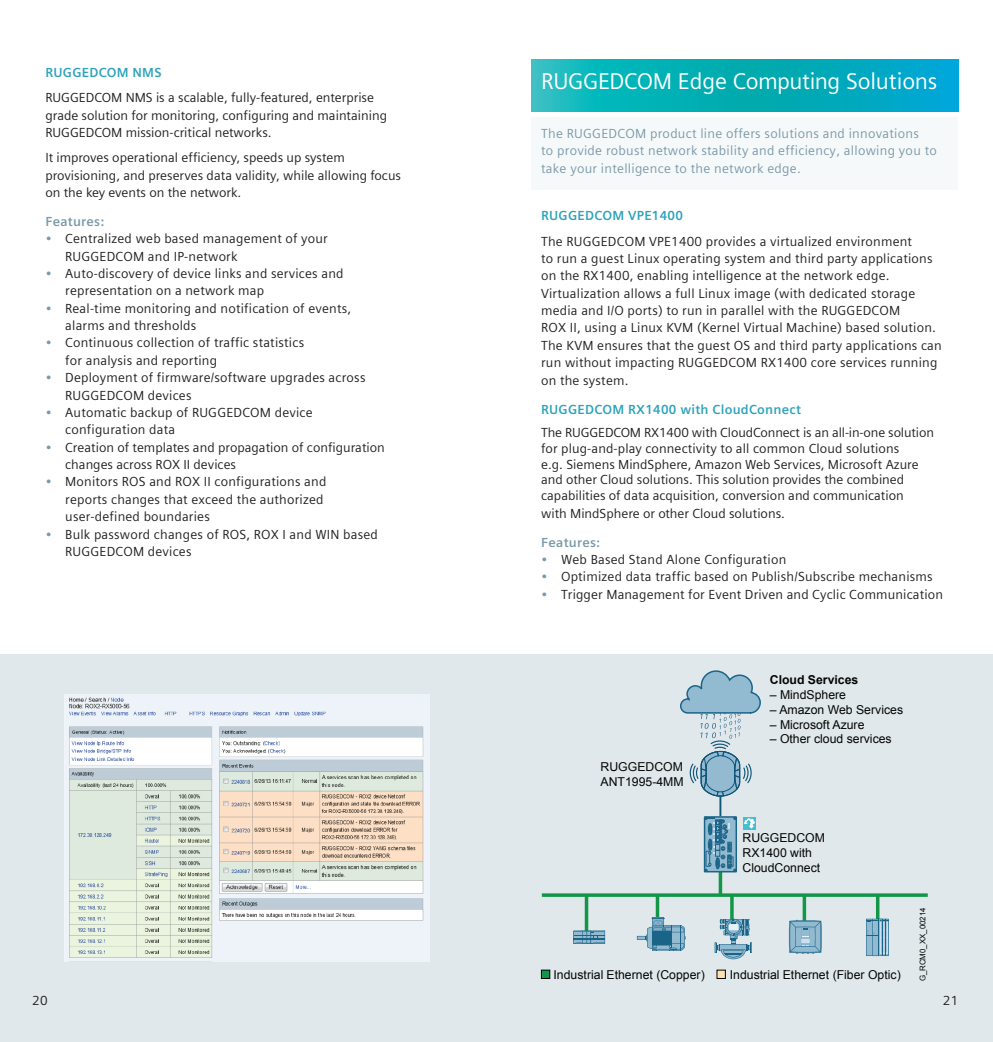
<style>
.page{position:relative;width:993px;height:1042px;background:#fff}
.page>*{position:absolute;margin:0;border:0;box-sizing:border-box;transform-origin:0 0}
.t1{font:22.75px "Siemens Sans";letter-spacing:-.015em;color:#fff}
.t2{font:13.12px/17.3px "Siemens Sans Global";letter-spacing:.015em;color:#231f20}
.t3{font:13.12px/17.3px "Siemens Sans";color:#231f20}
.t4{font:13.12px/17.3px "Siemens Sans Global";letter-spacing:.02em;color:#7b99a9}
.t5{font:700 13.12px "Siemens Sans";letter-spacing:.02em;color:#2da3bb}
.t6{font:700 13.12px "Siemens Sans";letter-spacing:.02em;color:#7b99a9}
.t7{font:12.25px/14.7px "Arial";color:#040503}
.t8{font:700 12.25px "Arial";color:#040503}
.t9{font:7.88px "Arial";color:#040503}
.s1{color:#7b99a9}
</style>
<div class="page">
<div style="left:0;top:655px;width:496px;height:387px;background:#e0e8ec"></div>
<div style="left:496px;top:655px;width:496px;height:387px;background:#e0e8ec"></div>
<div style="left:541px;top:970px;width:8px;height:8px;background:#119747"></div>
<div style="left:541px;top:969px;width:9px;height:10px;border:1px solid #040503"></div>
<div style="left:716px;top:970px;width:9px;height:8px;background:#fde1b3"></div>
<svg style="left:541px;top:893px;width:386px;height:4px"></svg>
<hr style="left:719px;top:777px;width:2px;height:39px;background:#105679">
<svg style="left:718px;top:872px;width:4px;height:23px"></svg>
<svg style="left:655px;top:894px;width:4px;height:23px"></svg>
<svg style="left:875px;top:894px;width:4px;height:25px"></svg>
<hr style="left:802px;top:894px;width:3px;height:39px;background:#119747">
<svg style="left:584px;top:894px;width:4px;height:36px"></svg>
<hr style="left:730px;top:894px;width:3px;height:35px;background:#119747">
<svg style="left:680px;top:670px;width:81px;height:132px"></svg>
<div style="left:703px;top:816px;width:33px;height:56px;border:1px solid #1a6487"></div>
<svg style="left:704px;top:817px;width:32px;height:54px;background:#5f95b1"></svg>
<div style="left:743px;top:816px;width:12px;height:13px;background:#45bed3"></div>
<svg style="left:744px;top:818px;width:10px;height:10px"></svg>
<hr style="left:636px;top:936px;width:10px;height:4px;background:#cbdae1">
<svg style="left:637px;top:917px;width:48px;height:34px"></svg>
<svg style="left:714px;top:918px;width:37px;height:41px"></svg>
<svg style="left:788px;top:920px;width:33px;height:33px"></svg>
<svg style="left:573px;top:930px;width:32px;height:14px"></svg>
<svg style="left:866px;top:919px;width:22px;height:37px"></svg>
<hr style="left:884px;top:919px;width:1px;height:37px;background:#1a6487">
<hr style="left:878px;top:919px;width:1px;height:37px;background:#1a6487">
<hr style="left:881px;top:919px;width:1px;height:37px;background:#1a6487">
<div style="left:531px;top:117px;width:426px;height:73px;background:#f6f9fa"></div>
<svg style="left:531px;top:60px;width:426px;height:52px;background:#05aebb"></svg>
<img style="left:64px;top:694px;width:365px;height:267px">
<p class="t5" style="left:45px;top:65px;width:118px">RUGGEDCOM NMS</p>
<p class="t3" style="left:45px;top:89px;width:343px">RUGGEDCOM NMS is a scalable, fully-featured, enterprise grade solution for monitoring, configuring and maintaining<br>RUGGEDCOM mission-critical networks.</p>
<p class="t3" style="left:45px;top:149px;width:357px">It improves operational efficiency, speeds up system provisioning, and preserves data validity, while allowing focus on the key events on the network.</p>
<p class="t6" style="left:45px;top:214px;width:60px">Features:</p>
<p class="t2" style="left:65px;top:230px;width:264px;text-indent:-20px"><span class="s1">•</span> Centralized web based management of your<br>RUGGEDCOM and IP-network</p>
<p class="t2" style="left:65px;top:265px;width:280px;text-indent:-20px"><span class="s1">•</span> Auto-discovery of device links and services and representation on a network map</p>
<p class="t2" style="left:65px;top:300px;width:287px;text-indent:-20px"><span class="s1">•</span> Real-time monitoring and notification of events, alarms and thresholds</p>
<p class="t2" style="left:65px;top:334px;width:240px;text-indent:-20px"><span class="s1">•</span> Continuous collection of traffic statistics for analysis and reporting</p>
<p class="t2" style="left:65px;top:369px;width:302px;text-indent:-20px"><span class="s1">•</span> Deployment of firmware/software upgrades across<br>RUGGEDCOM devices</p>
<p class="t2" style="left:65px;top:404px;width:249px;text-indent:-20px"><span class="s1">•</span> Automatic backup of RUGGEDCOM device configuration data</p>
<p class="t2" style="left:65px;top:438px;width:321px;text-indent:-20px"><span class="s1">•</span> Creation of templates and propagation of configuration changes across ROX II devices</p>
<p class="t2" style="left:65px;top:473px;width:262px;text-indent:-20px"><span class="s1">•</span> Monitors ROS and ROX II configurations and reports changes that exceed the authorized user-defined boundaries</p>
<p class="t2" style="left:65px;top:525px;width:314px;text-indent:-20px"><span class="s1">•</span> Bulk password changes of ROS, ROX I and WIN based<br>RUGGEDCOM devices</p>
<h1 class="t1" style="left:541px;top:69px;width:398px">RUGGEDCOM Edge Computing Solutions</h1>
<p class="t4" style="left:541px;top:125px;width:397px">The RUGGEDCOM product line offers solutions and innovations<br>to provide robust network stability and efficiency, allowing you to take your intelligence to the network edge.</p>
<p class="t5" style="left:541px;top:208px;width:143px">RUGGEDCOM VPE1400</p>
<p class="t2" style="left:541px;top:232px;width:402px">The RUGGEDCOM VPE1400 provides a virtualized environment<br>to run a guest Linux operating system and third party applications on the RX1400, enabling intelligence at the network edge.<br>Virtualization allows a full Linux image (with dedicated storage media and I/O ports) to run in parallel with the RUGGEDCOM<br>ROX II, using a Linux KVM (Kernel Virtual Machine) based solution.<br>The KVM ensures that the guest OS and third party applications can run without impacting RUGGEDCOM RX1400 core services running on the system.</p>
<p class="t5" style="left:541px;top:401px;width:261px">RUGGEDCOM RX1400 with CloudConnect</p>
<p class="t3" style="left:541px;top:425px;width:394px;line-height:15.8px">The RUGGEDCOM RX1400 with CloudConnect is an all-in-one solution for plug-and-play connectivity to all common Cloud solutions<br>e.g. Siemens MindSphere, Amazon Web Services, Microsoft Azure and other Cloud solutions. This solution provides the combined capabilities of data acquisition, conversion and communication</p>
<p class="t3" style="left:541px;top:504px;width:245px">with MindSphere or other Cloud solutions.</p>
<p class="t6" style="left:541px;top:534px;width:60px">Features:</p>
<p class="t2" style="left:541px;top:551px;width:246px"><span class="s1">•</span> Web Based Stand Alone Configuration</p>
<p class="t2" style="left:541px;top:568px;width:393px"><span class="s1">•</span> Optimized data traffic based on Publish/Subscribe mechanisms</p>
<p class="t2" style="left:541px;top:585px;width:403px"><span class="s1">•</span> Trigger Management for Event Driven and Cyclic Communication</p>
<p class="t7" style="left:600px;top:760px;width:85px">RUGGEDCOM<br>ANT1995-4MM</p>
<p class="t8" style="left:769px;top:672px;width:90px">Cloud Services</p>
<p class="t7" style="left:769px;top:687px;width:78px">– MindSphere</p>
<p class="t7" style="left:769px;top:702px;width:135px">– Amazon Web Services</p>
<p class="t7" style="left:769px;top:717px;width:96px">– Microsoft Azure</p>
<p class="t7" style="left:769px;top:732px;width:123px">– Other cloud services</p>
<p class="t7" style="left:742px;top:831px;width:84px">RUGGEDCOM<br>RX1400 with<br>CloudConnect</p>
<p class="t7" style="left:553px;top:967px;width:153px">Industrial Ethernet (Copper)</p>
<p class="t7" style="left:729px;top:967px;width:172px">Industrial Ethernet (Fiber Optic)</p>
<p class="t9" style="left:917px;top:981px;width:75px;rotate:-90deg">G_RCM0_XX_00214</p>
<p class="t3" style="left:32px;top:992px;width:17px">20</p>
<p class="t3" style="left:942px;top:992px;width:17px">21</p>
</div>
